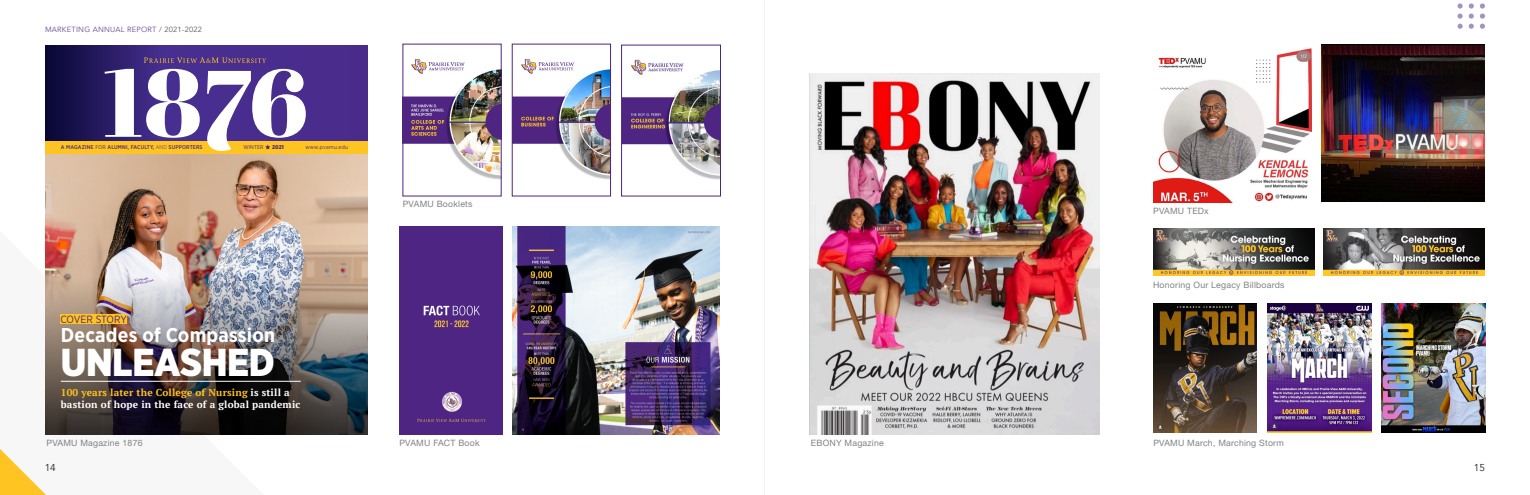
<style>
.page{position:relative;width:1530px;height:495px;background:#fff}
.page>*{position:absolute;margin:0;border:0;box-sizing:border-box;transform-origin:0 0}
.t1{font:900 38.88px "Gotham Narrow";letter-spacing:-.01em;color:#fff}
.t2{font:700 20px "Gotham Narrow";letter-spacing:.01em;color:#fff}
.t3{font:10.5px "Gotham Narrow";letter-spacing:-.02em;color:#4e2582}
.t4{font:700 10px/12px "PT Serif";letter-spacing:.02em;color:#fff}
.t5{font:10px "Avenir";color:#231f20}
.t6{font:8.75px "Helvetica Neue";letter-spacing:.025em;color:#808285}
.t7{font:7.5px "Avenir";letter-spacing:.03em;color:#684994}
.t8{font:500 5.5px "Gotham Narrow";letter-spacing:.02em;color:#4e2582}
.t9{font:5.5px "Gotham Narrow";letter-spacing:.03em;color:#4e2582}
.t10{font:900 5.5px "Gotham Narrow";color:#4e2582}
.s1{color:#57585a}
.s2{font-weight:400}
.s3{font-weight:300}
.s4{color:#fec422}
</style>
<div class="page">
<svg style="left:0;top:449px;width:46px;height:46px"></svg>
<img style="left:405px;top:59px;width:94px;height:121px">
<div style="left:403px;top:44px;width:98px;height:152px;border:1px solid #4e2582"></div>
<img style="left:514px;top:59px;width:95px;height:121px">
<div style="left:512px;top:44px;width:99px;height:152px;border:1px solid #4e2582"></div>
<img style="left:623px;top:59px;width:96px;height:121px">
<div style="left:621px;top:45px;width:100px;height:151px;border:1px solid #4e2582"></div>
<div style="left:399px;top:226px;width:103px;height:208px;background:#4e2582"></div>
<img style="left:45px;top:154px;width:322px;height:96px">
<svg style="left:45px;top:45px;width:322px;height:96px;background:#352173"></svg>
<svg style="left:144px;top:57px;width:122px;height:6px"></svg>
<div style="left:45px;top:141px;width:322px;height:13px;background:#fec422"></div>
<svg style="left:105px;top:69px;width:95px;height:69px"></svg>
<svg style="left:207px;top:69px;width:99px;height:82px"></svg>
<div style="left:286px;top:76px;width:17px;height:16px;background:#fff;border-radius:50%"></div>
<img style="left:45px;top:250px;width:322px;height:185px">
<div style="left:60px;top:314px;width:67px;height:10px;background:#fec422"></div>
<hr style="left:61px;top:381px;width:240px;height:1px;background:#fff">
<img style="left:512px;top:226px;width:208px;height:208px">
<hr style="left:764px;top:0;width:1px;height:495px;background:#f2f3f4">
<svg style="left:1458px;top:3px;width:5px;height:26px"></svg>
<svg style="left:1469px;top:3px;width:5px;height:26px"></svg>
<svg style="left:1480px;top:3px;width:5px;height:26px"></svg>
<img style="left:1153px;top:228px;width:161px;height:47px">
<img style="left:1324px;top:228px;width:161px;height:47px">
<img style="left:810px;top:73px;width:290px;height:362px">
<img style="left:1322px;top:44px;width:163px;height:158px">
<img style="left:1153px;top:48px;width:158px;height:154px">
<img style="left:1153px;top:303px;width:103px;height:130px">
<img style="left:1268px;top:303px;width:103px;height:130px">
<img style="left:1382px;top:303px;width:104px;height:130px">
<p class="t7" style="left:45px;top:25px;width:159px">MARKETING ANNUAL REPORT <span class="s1">/ 2021-2022</span></p>
<p class="t8" style="left:61px;top:144px;width:143px">A MAGAZINE <span class="s2">FOR</span> ALUMNI, FACULTY, <span class="s3">AND</span> SUPPORTERS</p>
<p class="t9" style="left:244px;top:144px;width:22px">WINTER</p>
<p class="t10" style="left:272px;top:144px;width:13px">2021</p>
<p class="t9" style="left:306px;top:144px;width:44px">www.pvamu.edu</p>
<p class="t3" style="left:60px;top:312px;width:68px">COVER STORY</p>
<p class="t2" style="left:61px;top:322px;width:216px">Decades of Compassion</p>
<p class="t1" style="left:61px;top:337px;width:216px">UNLEASHED</p>
<p class="t4" style="left:61px;top:387px;width:241px"><span class="s4">100 years later the College of Nursing</span> is still a bastion of hope in the face of a global pandemic</p>
<p class="t6" style="left:46px;top:437px;width:98px">PVAMU Magazine 1876</p>
<p class="t5" style="left:45px;top:462px;width:13px">14</p>
<p class="t6" style="left:403px;top:198px;width:71px">PVAMU Booklets</p>
<p class="t6" style="left:399px;top:437px;width:82px">PVAMU FACT Book</p>
<p class="t6" style="left:811px;top:437px;width:75px">EBONY Magazine</p>
<p class="t6" style="left:1153px;top:205px;width:57px">PVAMU TEDx</p>
<p class="t6" style="left:1153px;top:278px;width:133px">Honoring Our Legacy Billboards</p>
<p class="t6" style="left:1153px;top:436px;width:132px">PVAMU March, Marching Storm</p>
<p class="t5" style="left:1474px;top:462px;width:13px">15</p>
</div>
